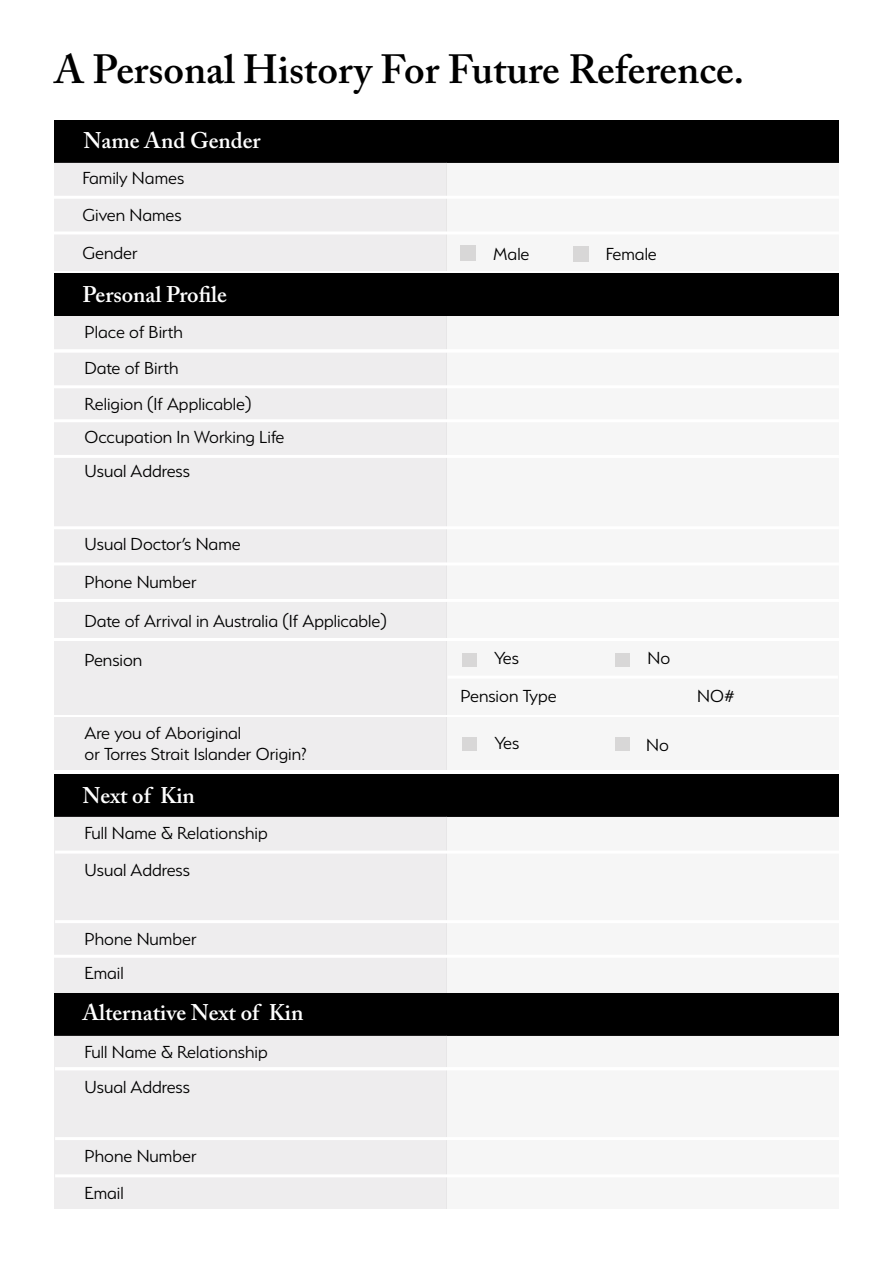
<style>
.page{position:relative;width:893px;height:1263px;background:#fff}
.page>*{position:absolute;margin:0;border:0;box-sizing:border-box;transform-origin:0 0}
.t1{font:600 40.5px "Adobe Caslon Pro";color:#000}
.t2{font:600 22.5px "Adobe Caslon Pro";color:#fff}
.t3{font:300 19.5px/38.8px "Serenity";color:#000}
</style>
<div class="page">
<div style="left:54px;top:273px;width:785px;height:43px;background:#000"></div>
<div style="left:54px;top:775px;width:785px;height:42px;background:#000"></div>
<div style="left:54px;top:993px;width:785px;height:42px;background:#000"></div>
<div style="left:54px;top:120px;width:785px;height:42px;background:#000"></div>
<div style="left:54px;top:316px;width:392px;height:321px;background:#eeedee"></div>
<div style="left:446px;top:162px;width:393px;height:109px;background:#f6f6f6"></div>
<div style="left:446px;top:316px;width:393px;height:321px;background:#f6f6f6"></div>
<div style="left:54px;top:162px;width:392px;height:109px;background:#eeedee"></div>
<div style="left:54px;top:817px;width:392px;height:176px;background:#eeedee"></div>
<div style="left:54px;top:1036px;width:392px;height:173px;background:#eeedee"></div>
<div style="left:54px;top:641px;width:392px;height:74px;background:#eeedee"></div>
<div style="left:54px;top:718px;width:392px;height:52px;background:#eeedee"></div>
<div style="left:446px;top:641px;width:393px;height:74px;background:#f6f6f6"></div>
<div style="left:446px;top:718px;width:393px;height:52px;background:#f6f6f6"></div>
<div style="left:446px;top:817px;width:393px;height:176px;background:#f6f6f6"></div>
<div style="left:461px;top:246px;width:15px;height:15px;background:#d8d7d7"></div>
<div style="left:573px;top:246px;width:15px;height:15px;background:#d8d7d7"></div>
<hr style="left:448px;top:676px;width:390px;height:3px;background:#fff">
<hr style="left:54px;top:955px;width:786px;height:3px;background:#fff">
<hr style="left:55px;top:920px;width:785px;height:3px;background:#fff">
<hr style="left:55px;top:850px;width:785px;height:3px;background:#fff">
<hr style="left:54px;top:231px;width:785px;height:3px;background:#fff">
<hr style="left:54px;top:196px;width:785px;height:3px;background:#fff">
<hr style="left:54px;top:349px;width:785px;height:3px;background:#fff">
<hr style="left:54px;top:385px;width:785px;height:3px;background:#fff">
<hr style="left:54px;top:419px;width:785px;height:3px;background:#fff">
<hr style="left:54px;top:455px;width:785px;height:3px;background:#fff">
<hr style="left:54px;top:526px;width:785px;height:3px;background:#fff">
<hr style="left:54px;top:562px;width:785px;height:3px;background:#fff">
<hr style="left:54px;top:599px;width:785px;height:3px;background:#fff">
<div style="left:446px;top:1035px;width:392px;height:174px;background:#f6f6f6"></div>
<hr style="left:55px;top:1067px;width:785px;height:3px;background:#fff">
<hr style="left:55px;top:1174px;width:785px;height:3px;background:#fff">
<hr style="left:55px;top:1137px;width:785px;height:3px;background:#fff">
<div style="left:462px;top:653px;width:15px;height:14px;background:#d8d7d7"></div>
<div style="left:462px;top:737px;width:15px;height:14px;background:#d8d7d7"></div>
<div style="left:615px;top:653px;width:15px;height:14px;background:#d8d7d7"></div>
<div style="left:615px;top:737px;width:15px;height:14px;background:#d8d7d7"></div>
<h1 class="t1" style="left:54px;top:46px;width:692px">A Personal History For Future Reference.</h1>
<p class="t2" style="left:84px;top:127px;width:179px">Name And Gender</p>
<p class="t3" style="left:82px;top:159px;width:103px;line-height:37.2px">Family Names<br>Given Names<br>Gender</p>
<p class="t2" style="left:82px;top:281px;width:146px">Personal Profile</p>
<p class="t3" style="left:85px;top:312px;width:100px">Place of Birth</p>
<p class="t3" style="left:85px;top:349px;width:96px">Date of Birth</p>
<p class="t3" style="left:85px;top:384px;width:169px">Religion (If Applicable)</p>
<p class="t3" style="left:85px;top:417px;width:201px">Occupation In Working Life</p>
<p class="t3" style="left:85px;top:451px;width:107px">Usual Address</p>
<p class="t3" style="left:85px;top:524px;width:304px">Usual Doctor’s Name<br>Phone Number<br>Date of Arrival in Australia (If Applicable)<br>Pension</p>
<p class="t3" style="left:493px;top:234px;width:38px">Male</p>
<p class="t3" style="left:606px;top:234px;width:53px">Female</p>
<p class="t3" style="left:494px;top:638px;width:26px">Yes</p>
<p class="t3" style="left:647px;top:638px;width:24px">No</p>
<p class="t3" style="left:461px;top:676px;width:98px">Pension Type</p>
<p class="t3" style="left:697px;top:676px;width:39px">NO#</p>
<p class="t3" style="left:85px;top:722px;width:224px;line-height:21px">Are you of Aboriginal<br>or Torres Strait Islander Origin?</p>
<p class="t3" style="left:495px;top:724px;width:26px">Yes</p>
<p class="t2" style="left:82px;top:782px;width:114px">Next of Kin</p>
<p class="t3" style="left:85px;top:813px;width:185px">Full Name &amp; Relationship</p>
<p class="t3" style="left:85px;top:850px;width:107px">Usual Address</p>
<p class="t3" style="left:85px;top:921px;width:114px;line-height:34.2px">Phone Number<br>Email</p>
<p class="t2" style="left:82px;top:999px;width:223px">Alternative Next of Kin</p>
<p class="t3" style="left:85px;top:1032px;width:185px">Full Name &amp; Relationship</p>
<p class="t3" style="left:85px;top:1067px;width:107px">Usual Address</p>
<p class="t3" style="left:85px;top:1137px;width:114px;line-height:37.3px">Phone Number<br>Email</p>
<p class="t3" style="left:646px;top:725px;width:24px">No</p>
</div>
